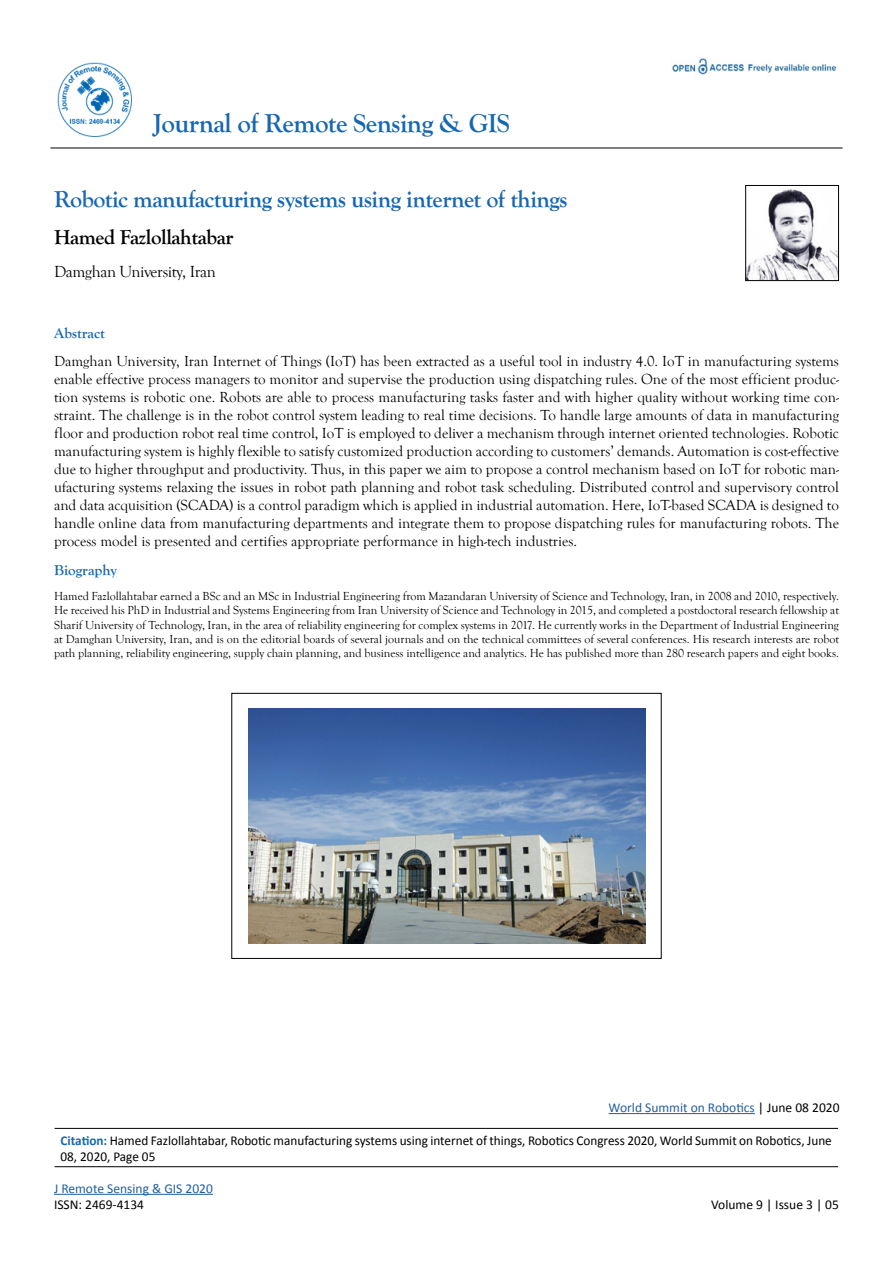
<style>
.page{position:relative;width:893px;height:1263px;background:#fff}
.page>*{position:absolute;margin:0;border:0;box-sizing:border-box;transform-origin:0 0}
.t1{font:700 27px "Goudy Old Style T";letter-spacing:-.02em;color:#1667b2}
.t2{font:700 24px "Goudy Old Style T";letter-spacing:-.02em;color:#1667b2}
.t3{font:700 21px "Goudy Old Style T";letter-spacing:-.02em;color:#000}
.t4{font:16.5px "Goudy Old Style T";letter-spacing:-.02em;color:#000}
.t5{font:15px/18px "Goudy Old Style T";color:#000;text-align:justify}
.t6{font:700 15px "Goudy Old Style T";color:#1667b2}
.t7{font:13.5px/16.2px "Calibri";color:#000}
.t8{font:13.5px "Calibri";color:#215e9e}
.t9{font:12px/14.4px "Goudy Old Style T";color:#000;text-align:justify}
.s1{color:#000}
.s2{font-weight:700;color:#1667b2}
</style>
<div class="page">
<hr style="left:50px;top:148px;width:793px;height:1px;background:#000">
<img style="left:54px;top:60px;width:80px;height:80px;border-radius:40px">
<img style="left:672px;top:57px;width:165px;height:18px">
<img style="left:747px;top:189px;width:90px;height:90px">
<div style="left:745px;top:185px;width:94px;height:96px;border:1px solid #000"></div>
<div style="left:232px;top:693px;width:429px;height:266px;border:1px solid #000"></div>
<img style="left:248px;top:708px;width:397px;height:235px">
<hr style="left:54px;top:1194px;width:159px;height:1px;background:#215e9e">
<hr style="left:55px;top:1128px;width:783px;height:1px;background:#000">
<hr style="left:55px;top:1166px;width:783px;height:1px;background:#000">
<hr style="left:609px;top:1113px;width:146px;height:1px;background:#215e9e">
<h1 class="t1" style="left:153px;top:108px;width:359px">Journal of Remote Sensing &amp; GIS</h1>
<h2 class="t2" style="left:54px;top:185px;width:515px">Robotic manufacturing systems using internet of things</h2>
<h3 class="t3" style="left:54px;top:226px;width:181px">Hamed Fazlollahtabar</h3>
<p class="t4" style="left:54px;top:263px;width:163px">Damghan University, Iran</p>
<p class="t6" style="left:54px;top:324px;width:52px">Abstract</p>
<p class="t5" style="left:54px;top:353px;width:786px">Damghan University, Iran Internet of Things (IoT) has been extracted as a useful tool in industry 4.0. IoT in manufacturing systems enable effective process managers to monitor and supervise the production using dispatching rules. One of the most efficient produc&shy;tion systems is robotic one. Robots are able to process manufacturing tasks faster and with higher quality without working time con&shy;straint. The challenge is in the robot control system leading to real time decisions. To handle large amounts of data in manufacturing floor and production robot real time control, IoT is employed to deliver a mechanism through internet oriented technologies. Robotic manufacturing system is highly flexible to satisfy customized production according to customers’ demands. Automation is cost-effective due to higher throughput and productivity. Thus, in this paper we aim to propose a control mechanism based on IoT for robotic man&shy;ufacturing systems relaxing the issues in robot path planning and robot task scheduling. Distributed control and supervisory control and data acquisition (SCADA) is a control paradigm which is applied in industrial automation. Here, IoT-based SCADA is designed to handle online data from manufacturing departments and integrate them to propose dispatching rules for manufacturing robots. The process model is presented and certifies appropriate performance in high-tech industries.</p>
<p class="t6" style="left:54px;top:561px;width:64px">Biography</p>
<p class="t9" style="left:54px;top:589px;width:786px">Hamed Fazlollahtabar earned a BSc and an MSc in Industrial Engineering from Mazandaran University of Science and Technology, Iran, in 2008 and 2010, respectively.<br>He received his PhD in Industrial and Systems Engineering from Iran University of Science and Technology in 2015, and completed a postdoctoral research fellowship at Sharif University of Technology, Iran, in the area of reliability engineering for complex systems in 2017. He currently works in the Department of Industrial Engineering at Damghan University, Iran, and is on the editorial boards of several journals and on the technical committees of several conferences. His research interests are robot path planning, reliability engineering, supply chain planning, and business intelligence and analytics. He has published more than 280 research papers and eight books.</p>
<p class="t8" style="left:609px;top:1099px;width:232px">World Summit on Robotics <span class="s1">| June 08 2020</span></p>
<p class="t7" style="left:61px;top:1132px;width:773px"><span class="s2">Citation:</span> Hamed Fazlollahtabar, Robotic manufacturing systems using internet of things, Robotics Congress 2020, World Summit on Robotics, June<br>08, 2020, Page 05</p>
<p class="t8" style="left:54px;top:1180px;width:160px">J Remote Sensing &amp; GIS 2020</p>
<p class="t7" style="left:54px;top:1196px;width:92px">ISSN: 2469-4134</p>
<p class="t7" style="left:711px;top:1196px;width:129px">Volume 9 | Issue 3 | 05</p>
</div>
